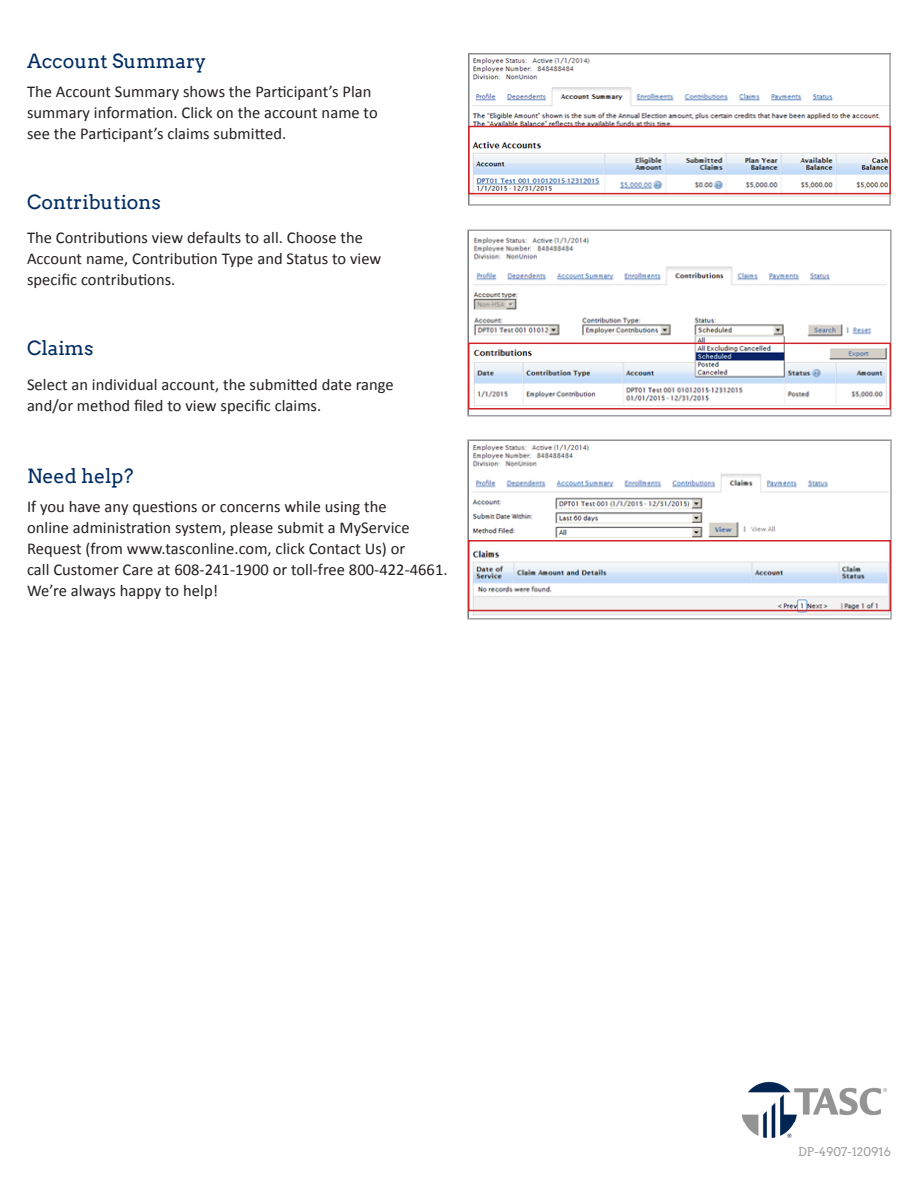
<style>
.page{position:relative;width:918px;height:1188px;background:#fff}
.page>*{position:absolute;margin:0;border:0;box-sizing:border-box;transform-origin:0 0}
.Heading_1{font:19.5px "Arvo";color:#002c62}
.text{font:19.5px "Arvo";color:#002c62}
.text-2{font:16.5px/21px "Calibri";letter-spacing:.005em;color:#231f20}
.t1{font:12px "Arvo";color:#9d9fa1}
</style>
<div class="page">
<img style="left:741px;top:1081px;width:146px;height:58px">
<img style="left:471px;top:57px;width:417px;height:140px">
<div style="left:468px;top:53px;width:423px;height:153px;border:2px solid #a0a1a5"></div>
<img style="left:470px;top:237px;width:419px;height:170px">
<div style="left:467px;top:229px;width:425px;height:188px;border:2px solid #a0a1a5"></div>
<img style="left:470px;top:444px;width:419px;height:172px">
<div style="left:467px;top:439px;width:425px;height:181px;border:2px solid #a0a1a5"></div>
<div style="left:468px;top:126px;width:423px;height:68px;border:2px solid #d1232a"></div>
<div style="left:468px;top:343px;width:423px;height:67px;border:2px solid #d1232a"></div>
<div style="left:468px;top:540px;width:423px;height:71px;border:2px solid #d1232a"></div>
<p class="Heading_1" style="left:27px;top:49px;width:181px">Account Summary</p>
<p class="text-2" style="left:27px;top:81px;width:352px">The Account Summary shows the Participant’s Plan summary information. Click on the account name to see the Participant’s claims submitted.</p>
<p class="text" style="left:27px;top:190px;width:136px">Contributions</p>
<p class="text-2" style="left:27px;top:227px;width:356px">The Contributions view defaults to all. Choose the<br>Account name, Contribution Type and Status to view specific contributions.</p>
<p class="text" style="left:27px;top:336px;width:68px">Claims</p>
<p class="text-2" style="left:27px;top:374px;width:368px">Select an individual account, the submitted date range and/or method filed to view specific claims.</p>
<p class="Heading_1" style="left:27px;top:464px;width:108px">Need help?</p>
<p class="text-2" style="left:27px;top:496px;width:422px">If you have any questions or concerns while using the<br>online administration system, please submit a MyService Request (from www.tasconline.com, click Contact Us) or<br>call Customer Care at 608-241-1900 or toll-free 800-422-4661.<br>We’re always happy to help!</p>
<p class="t1" style="left:798px;top:1145px;width:94px">DP-4907-120916</p>
</div>
